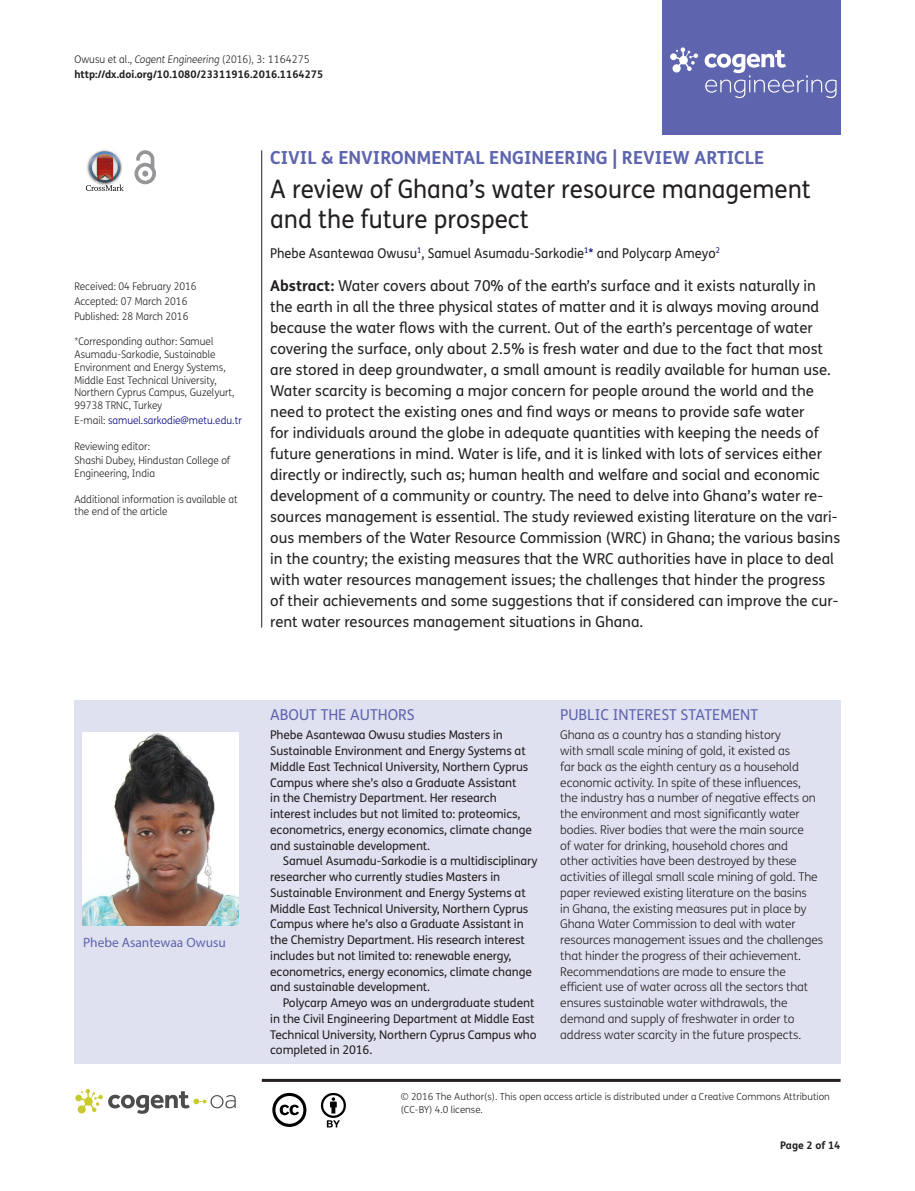
<style>
.page{position:relative;width:915px;height:1191px;background:#fff}
.page>*{position:absolute;margin:0;border:0;box-sizing:border-box;transform-origin:0 0}
.t1{font:25.5px/30px "FS Me Pro";color:#231f20;scale:.95 1}
.t2{font:700 18px "FS Me Pro";color:#5e65ae}
.t3{font:15px/21px "FS Me Pro";color:#231f20}
.t4{font:15px "FS Me Pro";color:#5e65ae}
.t5{font:13.5px "FS Me Pro";color:#231f20;scale:.95 1}
.t6{font:13.5px "Myriad Pro";color:#5e65ae}
.t7{font:12px/15.8px "FS Me Pro";letter-spacing:-.01em;color:#231f20}
.t8{font:300 12px/15.8px "FS Me Pro";letter-spacing:-.01em;color:#231f20}
.t9{font:300 10.5px/12.8px "FS Me Pro";color:#231f20;scale:.95 1}
.t10{font:700 10.5px/15px "FS Me Pro";color:#231f20}
.t11{font:300 10.5px "FS Me Pro";color:#000080;scale:.95 1}
.t12{font:300 9.75px/12.8px "FS Me Pro";color:#231f20}
.s1{font-weight:300}
.s2{font-weight:300;font-style:italic}
.s3{color:#231f20}
.s4{color:#000080}
.s5{font-weight:700}
</style>
<div class="page">
<div style="left:661px;top:0;width:179px;height:134px;background:#5e65ae"></div>
<svg style="left:670px;top:47px;width:28px;height:25px"></svg>
<svg style="left:704px;top:50px;width:132px;height:48px"></svg>
<div style="left:74px;top:700px;width:766px;height:363px;background:#e0e1f0"></div>
<svg style="left:86px;top:151px;width:38px;height:40px"></svg>
<svg style="left:134px;top:150px;width:22px;height:34px"></svg>
<hr style="left:261px;top:150px;width:1px;height:477px;background:#231f20">
<hr style="left:262px;top:1078px;width:578px;height:3px;background:#231f20">
<svg style="left:75px;top:1089px;width:161px;height:24px"></svg>
<svg style="left:272px;top:1093px;width:34px;height:34px"></svg>
<svg style="left:321px;top:1093px;width:25px;height:34px"></svg>
<img style="left:83px;top:732px;width:155px;height:194px">
<p class="t10" style="left:74px;top:51px;width:250px"><span class="s1">Owusu et al.,</span> <span class="s2">Cogent Engineering</span> <span class="s1">(2016), 3: 1164275 </span>http://dx.doi.org/10.1080/23311916.2016.1164275</p>
<p class="t9" style="left:74px;top:279px;width:130px;line-height:14.9px">Received: 04 February 2016<br>Accepted: 07 March 2016<br>Published: 28 March 2016</p>
<p class="t9" style="left:74px;top:335px;width:170px">*Corresponding author: Samuel<br>Asumadu-Sarkodie, Sustainable<br>Environment and Energy Systems,<br>Middle East Technical University,<br>Northern Cyprus Campus, Guzelyurt,<br>99738 TRNC, Turkey</p>
<p class="t11" style="left:74px;top:413px;width:177px"><span class="s3">E-mail:</span> samuel.sarkodie@metu.edu.tr</p>
<p class="t9" style="left:74px;top:438px;width:165px;line-height:14.9px">Reviewing editor:<br>Shashi Dubey, Hindustan College of</p>
<p class="t9" style="left:74px;top:467px;width:86px">Engineering, India</p>
<p class="t9" style="left:74px;top:492px;width:173px">Additional information is available at the end of the article</p>
<p class="t2" style="left:270px;top:143px;width:495px">CIVIL &amp; ENVIRONMENTAL ENGINEERING | REVIEW ARTICLE</p>
<h1 class="t1" style="left:270px;top:174px;width:570px">A review of Ghana’s water resource management and the future prospect</h1>
<p class="t5" style="left:270px;top:243px;width:474px">Phebe Asantewaa Owusu<sup>1</sup>, Samuel Asumadu-Sarkodie<sup>1</sup><span class="s4">*</span> and Polycarp Ameyo<sup>2</sup></p>
<p class="t3" style="left:270px;top:275px;width:571px"><span class="s5">Abstract:</span> Water covers about 70% of the earth’s surface and it exists naturally in the earth in all the three physical states of matter and it is always moving around because the water flows with the current. Out of the earth’s percentage of water covering the surface, only about 2.5% is fresh water and due to the fact that most are stored in deep groundwater, a small amount is readily available for human use.<br>Water scarcity is becoming a major concern for people around the world and the need to protect the existing ones and find ways or means to provide safe water<br>for individuals around the globe in adequate quantities with keeping the needs of future generations in mind. Water is life, and it is linked with lots of services either directly or indirectly, such as; human health and welfare and social and economic development of a community or country. The need to delve into Ghana’s water re&shy;sources management is essential. The study reviewed existing literature on the vari&shy;ous members of the Water Resource Commission (WRC) in Ghana; the various basins in the country; the existing measures that the WRC authorities have in place to deal with water resources management issues; the challenges that hinder the progress of their achievements and some suggestions that if considered can improve the cur&shy;rent water resources management situations in Ghana.</p>
<p class="t6" style="left:83px;top:934px;width:144px">Phebe Asantewaa Owusu</p>
<p class="t4" style="left:270px;top:704px;width:146px">ABOUT THE AUTHORS</p>
<p class="t7" style="left:270px;top:727px;width:263px">Phebe Asantewaa Owusu studies Masters in Sustainable Environment and Energy Systems at Middle East Technical University, Northern Cyprus Campus where she’s also a Graduate Assistant<br>in the Chemistry Department. Her research interest includes but not limited to: proteomics, econometrics, energy economics, climate change and sustainable development.</p>
<p class="t7" style="left:270px;top:853px;width:269px;text-indent:13px">Samuel Asumadu-Sarkodie is a multidisciplinary researcher who currently studies Masters in Sustainable Environment and Energy Systems at Middle East Technical University, Northern Cyprus Campus where he’s also a Graduate Assistant in the Chemistry Department. His research interest includes but not limited to: renewable energy, econometrics, energy economics, climate change and sustainable development.</p>
<p class="t7" style="left:270px;top:995px;width:268px;text-indent:13px">Polycarp Ameyo was an undergraduate student in the Civil Engineering Department at Middle East Technical University, Northern Cyprus Campus who completed in 2016.</p>
<p class="t4" style="left:560px;top:704px;width:199px">PUBLIC INTEREST STATEMENT</p>
<p class="t8" style="left:560px;top:727px;width:264px">Ghana as a country has a standing history<br>with small scale mining of gold, it existed as<br>far back as the eighth century as a household economic activity. In spite of these influences,<br>the industry has a number of negative effects on the environment and most significantly water bodies. River bodies that were the main source<br>of water for drinking, household chores and<br>other activities have been destroyed by these activities of illegal small scale mining of gold. The paper reviewed existing literature on the basins<br>in Ghana, the existing measures put in place by Ghana Water Commission to deal with water resources management issues and the challenges that hinder the progress of their achievement.<br>Recommendations are made to ensure the efficient use of water across all the sectors that ensures sustainable water withdrawals, the demand and supply of freshwater in order to address water scarcity in the future prospects.</p>
<p class="t12" style="left:400px;top:1090px;width:430px">© 2016 The Author(s). This open access article is distributed under a Creative Commons Attribution (CC-BY) 4.0 license.</p>
<p class="t10" style="left:780px;top:1137px;width:62px">Page 2 of 14</p>
</div>
